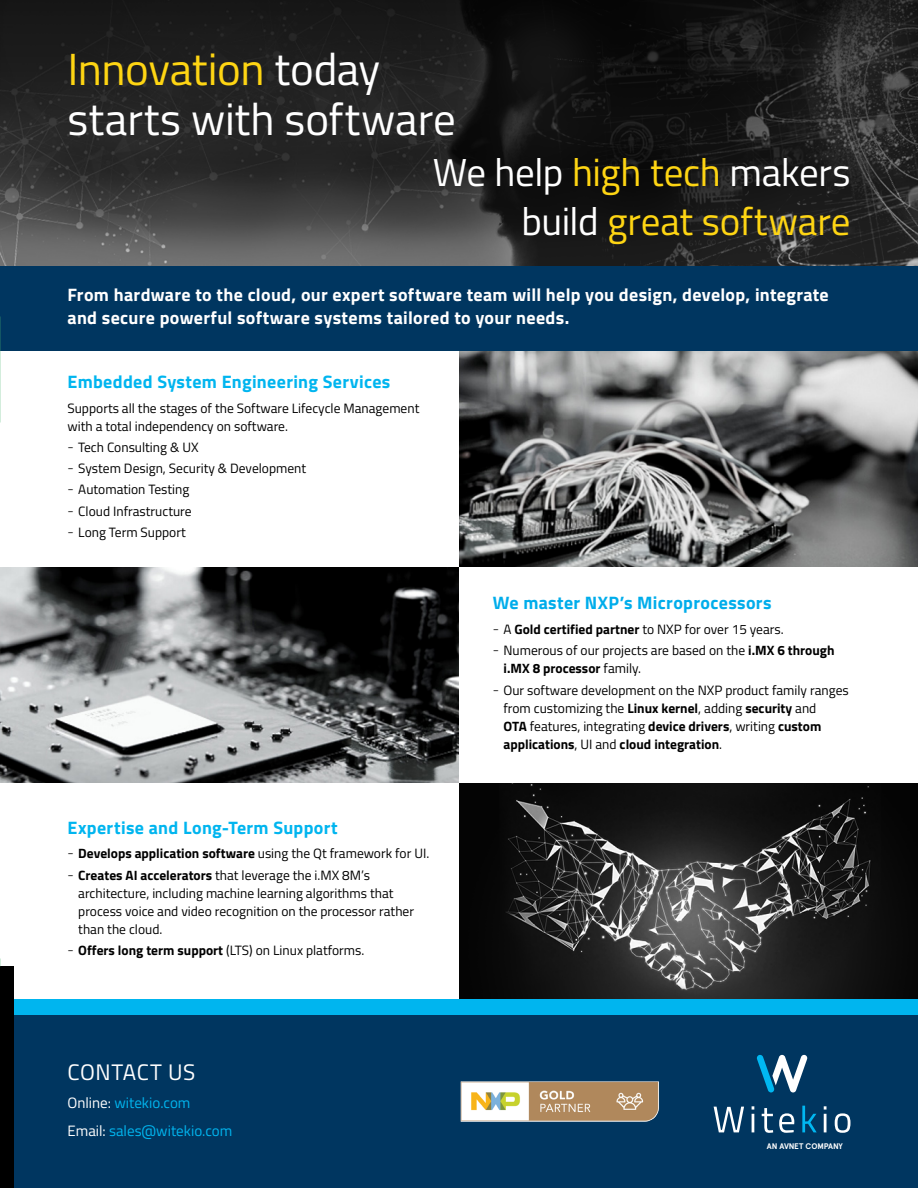
<style>
.page{position:relative;width:918px;height:1188px;background:#fff}
.page>*{position:absolute;margin:0;border:0;box-sizing:border-box;transform-origin:0 0}
.Header_Black{font:45px/49.5px "Titillium Web";letter-spacing:-.005em;color:#fff}
.Header_Secondary_Bla{font:39px "Titillium Web";letter-spacing:-.01em;color:#fff}
.Header_Secondary_Bla-2{font:39px "Titillium Web";letter-spacing:-.005em;color:#fed513}
.Back_Page_Header{font:22.5px "Titillium Web";letter-spacing:.02em;color:#fff}
.Body{font:700 18px/22.5px "Titillium Web";letter-spacing:.02em;color:#fff}
.Header_Secondary_Gre{font:700 18px "Titillium Web";letter-spacing:.02em;color:#00b5ef}
.Header_Secondary_Gre-2{font:700 18px "Titillium Web";letter-spacing:.02em;color:#00adeb}
.CTA_Sentence{font:15px "Titillium Web";color:#00b5ef}
.Bullets{font:13.5px/18px "Titillium Web";color:#000}
.t1{font:700 13.5px "Titillium Web";color:#000}
.t2{font:700 8.1px "Apercu Avnet";letter-spacing:-.015em;color:#fff}
.s1{color:#fed513}
.s2{color:#fff}
.s3{font-family:"Apercu Avnet";font-weight:300}
.s4{font-weight:400}
.s5{font-weight:700}
</style>
<div class="page">
<div style="left:0;top:1015px;width:918px;height:173px;background:#003660"></div>
<svg style="left:714px;top:1107px;width:30px;height:25px"></svg>
<svg style="left:752px;top:1106px;width:2px;height:26px"></svg>
<svg style="left:762px;top:1108px;width:11px;height:25px"></svg>
<svg style="left:779px;top:1113px;width:15px;height:20px"></svg>
<svg style="left:802px;top:1106px;width:15px;height:26px"></svg>
<svg style="left:824px;top:1106px;width:2px;height:26px"></svg>
<svg style="left:835px;top:1113px;width:15px;height:20px"></svg>
<svg style="left:756px;top:1055px;width:52px;height:37px"></svg>
<div style="left:0;top:999px;width:918px;height:16px;background:#00b5ef"></div>
<img style="left:0;top:567px;width:459px;height:216px">
<img style="left:459px;top:351px;width:459px;height:216px">
<img style="left:459px;top:783px;width:459px;height:216px">
<img style="left:460px;top:1081px;width:199px;height:41px">
<img style="left:0;top:0;width:918px;height:266px">
<div style="left:0;top:266px;width:918px;height:85px;background:#003660"></div>
<div style="left:0;top:967px;width:14px;height:221px;background:#000"></div>
<p class="Header_Black" style="left:68px;top:43px;width:390px"><span class="s1">Innovation</span> today starts with software</p>
<p class="Header_Secondary_Bla" style="left:433px;top:144px;width:419px">We help <span class="s1">high tech</span> makers</p>
<p class="Header_Secondary_Bla-2" style="left:521px;top:192px;width:331px"><span class="s2">build</span> great software</p>
<p class="Body" style="left:68px;top:283px;width:763px">From hardware to the cloud, our expert software team will help you design, develop, integrate and secure powerful software systems tailored to your needs.</p>
<p class="Header_Secondary_Gre" style="left:68px;top:368px;width:324px">Embedded System Engineering Services</p>
<p class="Bullets" style="left:68px;top:398px;width:353px">Supports all the stages of the Software Lifecycle Management with a total independency on software.</p>
<p class="Bullets" style="left:68px;top:438px;width:133px"><span class="s3">-</span> Tech Consulting &amp; UX</p>
<p class="Bullets" style="left:68px;top:459px;width:240px"><span class="s3">-</span> System Design, Security &amp; Development</p>
<p class="Bullets" style="left:68px;top:480px;width:123px"><span class="s3">-</span> Automation Testing</p>
<p class="Bullets" style="left:68px;top:501px;width:126px"><span class="s3">-</span> Cloud Infrastructure</p>
<p class="Bullets" style="left:68px;top:522px;width:120px"><span class="s3">-</span> Long Term Support</p>
<p class="Header_Secondary_Gre" style="left:68px;top:814px;width:272px">Expertise and Long-Term Support</p>
<p class="t1" style="left:68px;top:843px;width:363px"><span class="s3">-</span> Develops application software <span class="s4">using the Qt framework for UI.</span></p>
<p class="Bullets" style="left:78px;top:865px;width:337px;text-indent:-11px"><span class="s3">-</span> <span class="s5">Creates AI accelerators</span> that leverage the i.MX 8M’s architecture, including machine learning algorithms that process voice and video recognition on the processor rather than the cloud.</p>
<p class="Bullets" style="left:68px;top:940px;width:298px"><span class="s3">-</span> <span class="s5">Offers long term support</span> (LTS) on Linux platforms.</p>
<p class="Back_Page_Header" style="left:68px;top:1056px;width:129px">CONTACT US</p>
<p class="CTA_Sentence" style="left:68px;top:1092px;width:124px"><span class="s2">Online:</span> witekio.com</p>
<p class="CTA_Sentence" style="left:68px;top:1120px;width:166px"><span class="s2">Email:</span> sales@witekio.com</p>
<p class="Header_Secondary_Gre-2" style="left:493px;top:589px;width:280px">We master NXP’s Microprocessors</p>
<p class="Bullets" style="left:493px;top:620px;width:292px"><span class="s3">-</span> A <span class="s5">Gold certified partner</span> to NXP for over 15 years.</p>
<p class="Bullets" style="left:504px;top:641px;width:333px;text-indent:-11px"><span class="s3">-</span> Numerous of our projects are based on the <span class="s5">i.MX 6 through i.MX 8 processor</span> family.</p>
<p class="Bullets" style="left:504px;top:680px;width:347px;text-indent:-11px"><span class="s3">-</span> Our software development on the NXP product family ranges from customizing the <span class="s5">Linux kernel</span>, adding <span class="s5">security</span> and<br><span class="s5">OTA</span> features, integrating <span class="s5">device drivers</span>, writing <span class="s5">custom applications</span>, UI and <span class="s5">cloud integration</span>.</p>
<p class="t2" style="left:767px;top:1140px;width:78px">AN AVNET COMPANY</p>
</div>
